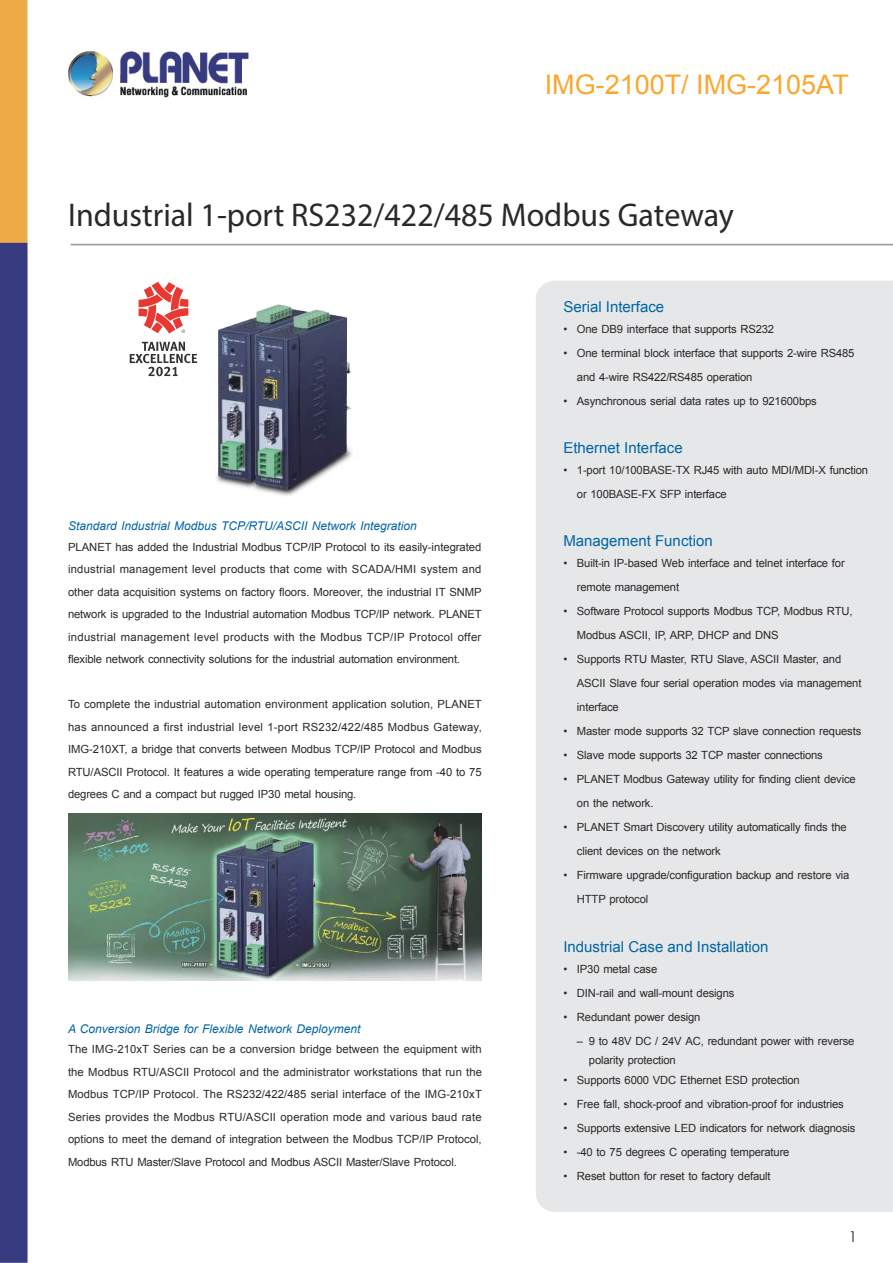
<style>
.page{position:relative;width:893px;height:1263px;background:#fff}
.page>*{position:absolute;margin:0;border:0;box-sizing:border-box;transform-origin:0 0}
.t1{font:33px "Myriad Pro";color:#2b2829}
.t2{font:27px "Arial";color:#faa72e}
.t3{font:15px "Arial";color:#0065a5}
.t4{font:15px "Century Gothic";color:#2b2829}
.t5{font:italic 12px "Arial";color:#0065a5}
.t6{font:11.25px/22.5px "Arial";letter-spacing:-.015em;color:#2b2829}
</style>
<div class="page">
<img style="left:0;top:0;width:893px;height:1263px">
<div style="left:536px;top:281px;width:357px;height:931px;background:#e6e7e8"></div>
<img style="left:200px;top:288px;width:131px;height:208px">
<img style="left:238px;top:292px;width:130px;height:212px">
<img style="left:68px;top:813px;width:414px;height:167px">
<svg style="left:139px;top:282px;width:49px;height:51px"></svg>
<svg style="left:130px;top:342px;width:67px;height:34px"></svg>
<h2 class="t2" style="left:545px;top:69px;width:306px">IMG-2100T/ IMG-2105AT</h2>
<h1 class="t1" style="left:68px;top:203px;width:667px">Industrial 1-port RS232/422/485 Modbus Gateway</h1>
<p class="t5" style="left:68px;top:521px;width:350px">Standard Industrial Modbus TCP/RTU/ASCII Network Integration</p>
<p class="t6" style="left:68px;top:536px;width:415px;text-align:justify">PLANET has added the Industrial Modbus TCP/IP Protocol to its easily-integrated industrial management level products that come with SCADA/HMI system and other data acquisition systems on factory floors. Moreover, the industrial IT SNMP network is upgraded to the Industrial automation Modbus TCP/IP network. PLANET industrial management level products with the Modbus TCP/IP Protocol offer昀氀exible network connectivity solutions for the industrial automation environment.</p>
<p class="t6" style="left:68px;top:694px;width:415px;text-align:justify">To complete the industrial automation environment application solution, PLANET has announced a first industrial level 1-port RS232/422/485 Modbus Gateway, IMG-210XT, a bridge that converts between Modbus TCP/IP Protocol and Modbus RTU/ASCII Protocol. It features a wide operating temperature range from -40 to 75 degrees C and a compact but rugged IP30 metal housing.</p>
<p class="t5" style="left:68px;top:1024px;width:294px">A Conversion Bridge for Flexible Network Deployment</p>
<p class="t6" style="left:68px;top:1039px;width:416px;text-align:justify">The IMG-210xT Series can be a conversion bridge between the equipment with the Modbus RTU/ASCII Protocol and the administrator workstations that run the Modbus TCP/IP Protocol. The RS232/422/485 serial interface of the IMG-210xT Series provides the Modbus RTU/ASCII operation mode and various baud rate options to meet the demand of integration between the Modbus TCP/IP Protocol, Modbus RTU Master/Slave Protocol and Modbus ASCII Master/Slave Protocol.</p>
<h3 class="t3" style="left:563px;top:301px;width:102px">Serial Interface</h3>
<p class="t6" style="left:563px;top:318px;width:212px">• One DB9 interface that supports RS232</p>
<p class="t6" style="left:577px;top:341px;width:279px;line-height:24px;text-indent:-14px">• One terminal block interface that supports 2-wire RS485 and 4-wire RS422/RS485 operation</p>
<p class="t6" style="left:563px;top:390px;width:255px">• Asynchronous serial data rates up to 921600bps</p>
<h3 class="t3" style="left:563px;top:442px;width:121px">Ethernet Interface</h3>
<p class="t6" style="left:577px;top:458px;width:293px;line-height:24px;text-indent:-14px">• 1-port 10/100BASE-TX RJ45 with auto MDI/MDI-X function or 100BASE-FX SFP interface</p>
<h3 class="t3" style="left:563px;top:535px;width:151px">Management Function</h3>
<p class="t6" style="left:577px;top:551px;width:269px;line-height:24px;text-indent:-14px">• Built-in IP-based Web interface and telnet interface for remote management</p>
<p class="t6" style="left:577px;top:599px;width:277px;line-height:24px;text-indent:-14px">• Software Protocol supports Modbus TCP, Modbus RTU,<br>Modbus ASCII, IP, ARP, DHCP and DNS</p>
<p class="t6" style="left:577px;top:647px;width:286px;line-height:24px;text-indent:-13px">• Supports RTU Master, RTU Slave, ASCII Master, and<br>ASCII Slave four serial operation modes via management interface</p>
<p class="t6" style="left:563px;top:720px;width:299px">• Master mode supports 32 TCP slave connection requests</p>
<p class="t6" style="left:563px;top:744px;width:261px">• Slave mode supports 32 TCP master connections</p>
<p class="t6" style="left:577px;top:767px;width:280px;line-height:24px;text-indent:-14px">• PLANET Modbus Gateway utility for 昀椀nding client device on the network.</p>
<p class="t6" style="left:577px;top:815px;width:271px;line-height:24px;text-indent:-14px">• PLANET Smart Discovery utility automatically 昀椀nds the client devices on the network</p>
<p class="t6" style="left:577px;top:863px;width:274px;line-height:24px;text-indent:-14px">• Firmware upgrade/con昀椀guration backup and restore via<br>HTTP protocol</p>
<h3 class="t3" style="left:563px;top:941px;width:207px">Industrial Case and Installation</h3>
<p class="t6" style="left:563px;top:957px;width:95px">• IP30 metal case</p>
<p class="t6" style="left:563px;top:981px;width:172px">• DIN-rail and wall-mount designs</p>
<p class="t6" style="left:563px;top:1005px;width:139px">• Redundant power design</p>
<p class="t6" style="left:589px;top:1032px;width:267px;line-height:19.5px;text-indent:-12px">– 9 to 48V DC / 24V AC, redundant power with reverse polarity protection</p>
<p class="t6" style="left:563px;top:1068px;width:238px">• Supports 6000 VDC Ethernet ESD protection</p>
<p class="t6" style="left:563px;top:1092px;width:282px">• Free fall, shock-proof and vibration-proof for industries</p>
<p class="t6" style="left:563px;top:1116px;width:293px">• Supports extensive LED indicators for network diagnosis</p>
<p class="t6" style="left:563px;top:1140px;width:228px">• -40 to 75 degrees C operating temperature</p>
<p class="t6" style="left:563px;top:1164px;width:209px">• Reset button for reset to factory default</p>
<h3 class="t4" style="left:849px;top:1227px;width:10px">1</h3>
</div>
